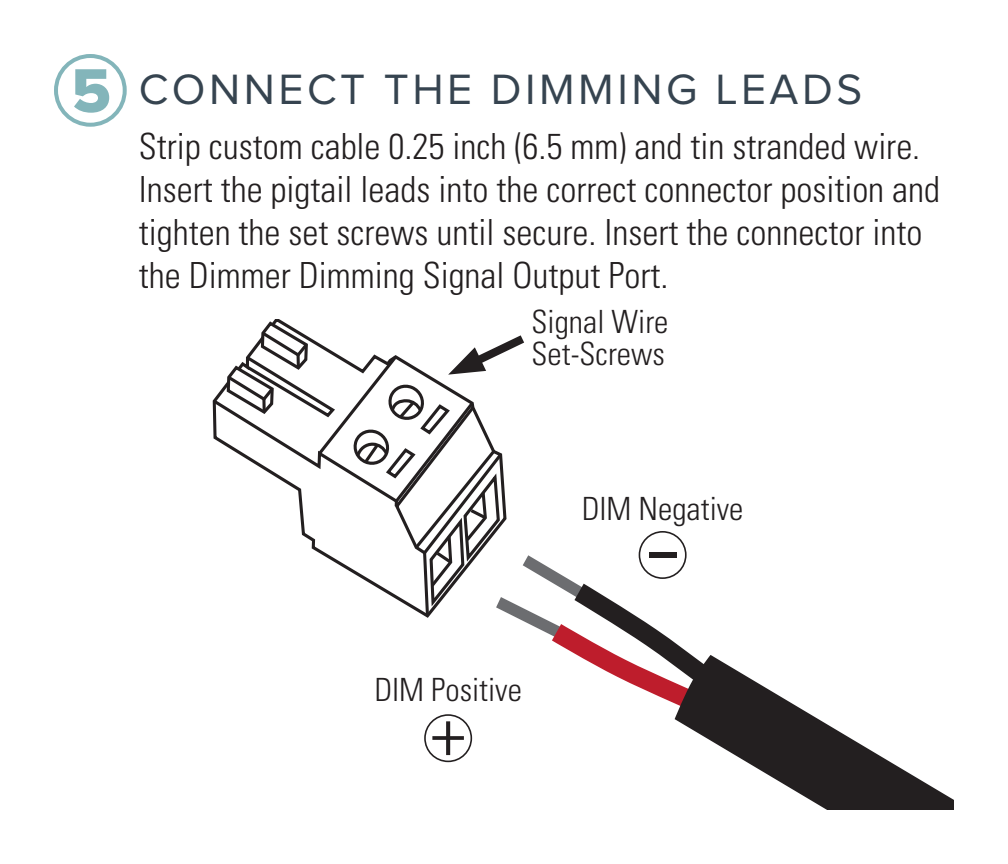
<style>
.page{position:relative;width:1008px;height:864px;background:#fff}
.page>*{position:absolute;margin:0;border:0;box-sizing:border-box;transform-origin:0 0}
.t1{font:44px "Proxima Nova";letter-spacing:.08em;color:#364450}
.t2{font:300 condensed 36px/43.2px "Univers LT Std";color:#231f20}
.t3{font:300 condensed 32px/32px "Univers LT Std";color:#231f20}
.s1{font-family:"Proxima Nova Extrabld";font-size:64px;color:#83b5ba}
</style>
<div class="page">
<svg style="left:735px;top:692px;width:219px;height:118px"></svg>
<div style="left:54px;top:54px;width:73px;height:73px;border:4px solid #83b5ba;border-radius:50%"></div>
<div style="left:424px;top:714px;width:48px;height:48px;border:2px solid #231f20;border-radius:50%"></div>
<svg style="left:212px;top:320px;width:562px;height:435px"></svg>
<p class="t1" style="left:71px;top:65px;width:792px"><span class="s1">5</span> CONNECT THE DIMMING LEADS</p>
<p class="t2" style="left:139px;top:124px;width:803px">Strip custom cable 0.25 inch (6.5 mm) and tin stranded wire.<br>Insert the pigtail leads into the correct connector position and tighten the set screws until secure. Insert the connector into the Dimmer Dimming Signal Output Port.</p>
<p class="t3" style="left:532px;top:306px;width:138px">Signal Wire<br>Set-Screws</p>
<p class="t3" style="left:374px;top:674px;width:149px">DIM Positive</p>
<p class="t3" style="left:582px;top:492px;width:163px">DIM Negative</p>
</div>
